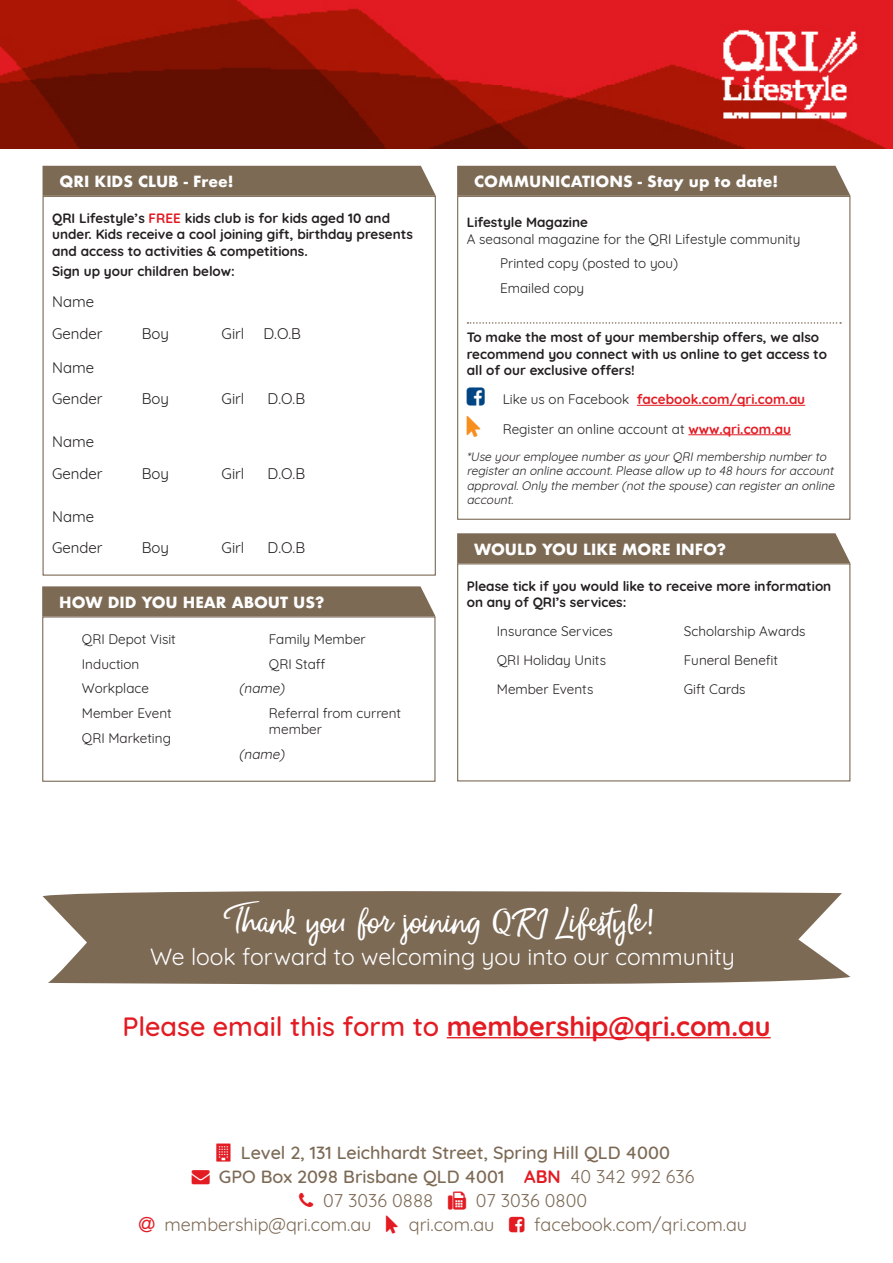
<style>
.page{position:relative;width:893px;height:1263px;background:#fff}
.page>*{position:absolute;margin:0;border:0;box-sizing:border-box;transform-origin:0 0}
.t1{font:36px "Money Penny Script";color:#fff}
.t2{font:500 27px "Quicksand";color:#e31b23}
.t3{font:22.95px "Quicksand";color:#fff}
.t4{font:500 18px "Quicksand";color:#7c6a55}
.t5{font:18px "Quicksand";color:#7c6a55}
.t6{font:15px "Quicksand";color:#231f20}
.t7{font:700 15px "Futura";color:#fff}
.t8{font:700 13.5px/16.2px "Quicksand";color:#231f20}
.t9{font:13.5px/16.2px "Quicksand";color:#231f20}
.t10{font:700 13.5px "Quicksand";color:#e31b23}
.t11{font:italic 13.5px "Quicksand";color:#231f20}
.t12{font:italic 12px/14.4px "Quicksand";color:#231f20}
.s1{color:#e31b23}
.s2{font-weight:700}
.s3{font-weight:400;color:#231f20}
.s4{font-weight:700;color:#e31b23}
.s5{font-weight:400}
</style>
<div class="page">
<div style="left:43px;top:196px;width:393px;height:380px;border:1px solid #7c6a55"></div>
<div style="left:43px;top:166px;width:393px;height:30px;background:#7c6a55"></div>
<hr style="left:637px;top:405px;width:168px;height:1px;background:#e31b23">
<hr style="left:688px;top:434px;width:103px;height:1px;background:#e31b23">
<div style="left:457px;top:196px;width:393px;height:324px;border:1px solid #7c6a55"></div>
<div style="left:457px;top:166px;width:393px;height:30px;background:#7c6a55"></div>
<div style="left:42px;top:616px;width:393px;height:166px;border:1px solid #7c6a55"></div>
<div style="left:42px;top:586px;width:393px;height:30px;background:#7c6a55"></div>
<div style="left:457px;top:563px;width:393px;height:218px;border:1px solid #7c6a55"></div>
<div style="left:457px;top:533px;width:393px;height:30px;background:#7c6a55"></div>
<svg style="left:467px;top:322px;width:374px;height:2px"></svg>
<svg style="left:43px;top:891px;width:807px;height:94px;background:#877663"></svg>
<img style="left:0;top:0;width:893px;height:149px">
<hr style="left:447px;top:1037px;width:324px;height:1px;background:#e31b23">
<p class="t7" style="left:60px;top:170px;width:176px">QRI KIDS CLUB - Free!</p>
<p class="t8" style="left:52px;top:209px;width:362px">QRI Lifestyle’s <span class="s1">FREE</span> kids club is for kids aged 10 and under. Kids receive a cool joining gift, birthday presents and access to activities &amp; competitions.</p>
<p class="t8" style="left:52px;top:262px;width:184px">Sign up your children below:</p>
<p class="t6" style="left:52px;top:290px;width:43px">Name</p>
<p class="t6" style="left:52px;top:321px;width:52px">Gender</p>
<p class="t6" style="left:142px;top:321px;width:29px">Boy</p>
<p class="t6" style="left:222px;top:321px;width:24px">Girl</p>
<p class="t6" style="left:264px;top:321px;width:39px">D.O.B</p>
<p class="t6" style="left:52px;top:356px;width:43px">Name</p>
<p class="t6" style="left:52px;top:387px;width:52px">Gender</p>
<p class="t6" style="left:142px;top:387px;width:29px">Boy</p>
<p class="t6" style="left:222px;top:387px;width:24px">Girl</p>
<p class="t6" style="left:268px;top:387px;width:39px">D.O.B</p>
<p class="t6" style="left:52px;top:430px;width:43px">Name</p>
<p class="t6" style="left:52px;top:462px;width:52px">Gender</p>
<p class="t6" style="left:142px;top:462px;width:29px">Boy</p>
<p class="t6" style="left:222px;top:462px;width:24px">Girl</p>
<p class="t6" style="left:268px;top:462px;width:39px">D.O.B</p>
<p class="t6" style="left:52px;top:505px;width:43px">Name</p>
<p class="t6" style="left:52px;top:536px;width:52px">Gender</p>
<p class="t6" style="left:142px;top:536px;width:29px">Boy</p>
<p class="t6" style="left:222px;top:536px;width:24px">Girl</p>
<p class="t6" style="left:268px;top:536px;width:39px">D.O.B</p>
<p class="t7" style="left:59px;top:591px;width:267px">HOW DID YOU HEAR ABOUT US?</p>
<p class="t9" style="left:82px;top:629px;width:95px">QRI Depot Visit</p>
<p class="t9" style="left:82px;top:654px;width:59px">Induction</p>
<p class="t9" style="left:82px;top:679px;width:69px">Workplace</p>
<p class="t9" style="left:82px;top:704px;width:91px">Member Event</p>
<p class="t9" style="left:82px;top:728px;width:91px">QRI Marketing</p>
<p class="t9" style="left:269px;top:629px;width:98px">Family Member</p>
<p class="t9" style="left:269px;top:654px;width:58px">QRI Staff</p>
<p class="t11" style="left:239px;top:678px;width:51px">(name)</p>
<p class="t9" style="left:269px;top:704px;width:134px">Referral from current member</p>
<p class="t11" style="left:239px;top:743px;width:51px">(name)</p>
<p class="t7" style="left:474px;top:170px;width:306px">COMMUNICATIONS - Stay up to date!</p>
<p class="t9" style="left:467px;top:213px;width:335px"><span class="s2">Lifestyle Magazine<br></span>A seasonal magazine for the QRI Lifestyle community</p>
<p class="t9" style="left:500px;top:254px;width:180px">Printed copy (posted to you)</p>
<p class="t9" style="left:500px;top:279px;width:86px">Emailed copy</p>
<p class="t8" style="left:467px;top:328px;width:362px">To make the most of your membership offers, we also recommend you connect with us online to get access to all of our exclusive offers!</p>
<p class="t10" style="left:503px;top:388px;width:304px"><span class="s3">Like us on Facebook</span> facebook.com/qri.com.au</p>
<p class="t9" style="left:503px;top:419px;width:290px">Register an online account at <span class="s4">www.qri.com.au</span></p>
<p class="t12" style="left:467px;top:448px;width:372px">*Use youremployee numberas yourQRImembership numberto registeran online account.Please allow up to 48 hours foraccount approval.Only the member(notthe spouse)can registeran online account.</p>
<p class="t7" style="left:474px;top:538px;width:253px">WOULD YOU LIKE MORE INFO?</p>
<p class="t8" style="left:467px;top:577px;width:366px">Please tick if you would like to receive more information on any of QRI’s services:</p>
<p class="t9" style="left:497px;top:621px;width:118px">Insurance Services</p>
<p class="t9" style="left:497px;top:650px;width:111px">QRI Holiday Units</p>
<p class="t9" style="left:497px;top:679px;width:98px">Member Events</p>
<p class="t9" style="left:684px;top:621px;width:123px">Scholarship Awards</p>
<p class="t9" style="left:684px;top:650px;width:96px">Funeral Benefit</p>
<p class="t9" style="left:684px;top:679px;width:63px">Gift Cards</p>
<p class="t1" style="left:227px;top:896px;width:428px">Thank you for joining QRI Lifestyle!</p>
<p class="t3" style="left:150px;top:939px;width:586px">We look forward to welcoming you into our community</p>
<p class="t2" style="left:122px;top:1004px;width:650px">Please email this form to <span class="s2">membership@qri.com.au</span></p>
<p class="t4" style="left:241px;top:1138px;width:431px">Level 2, 131 Leichhardt Street, Spring Hill QLD 4000</p>
<p class="t4" style="left:192px;top:1162px;width:504px"><span class="s1">→</span> GPO Box 2098 Brisbane QLD 4001 <span class="s4">ABN</span> <span class="s5">40 342 992 636</span></p>
<p class="t5" style="left:323px;top:1186px;width:112px">07 3036 0888</p>
<p class="t5" style="left:476px;top:1186px;width:113px">07 3036 0800</p>
<p class="t5" style="left:165px;top:1210px;width:208px">membership@qri.com.au</p>
<p class="t5" style="left:409px;top:1210px;width:87px">qri.com.au</p>
<p class="t5" style="left:534px;top:1210px;width:214px">facebook.com/qri.com.au</p>
</div>
